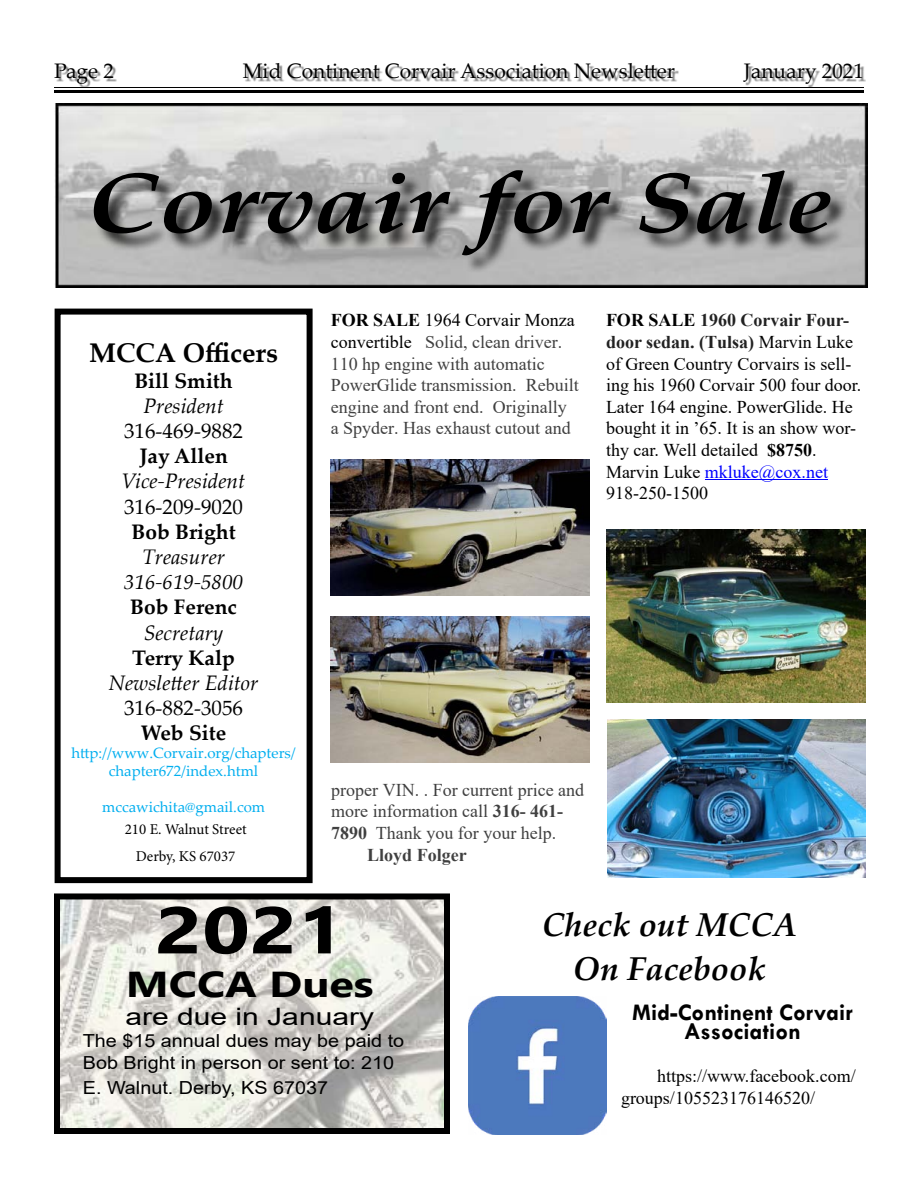
<style>
.page{position:relative;width:918px;height:1188px;background:#fff}
.page>*{position:absolute;margin:0;border:0;box-sizing:border-box;transform-origin:0 0}
.t1{font:italic 700 84px "Palatino Linotype";color:#000;scale:1.25 1}
.t2{font:700 66px "Gadugi";color:#000;scale:1.25 1}
.t3{font:700 36px "Gadugi";color:#000;scale:1.25 1}
.t4{font:italic 700 33px/43.2px "Palatino Linotype";color:#000;text-align:center}
.t5{font:700 27px "Palatino Linotype";color:#000}
.t6{font:700 24px/18.8px "Tw Cen";color:#000;text-align:center}
.t7{font:24px "Arial";color:#000;scale:1.25 1}
.t8{font:21px "Palatino Linotype";color:#000}
.t9{font:italic 21px/25.2px "Palatino Linotype";color:#000;text-align:center}
.t10{font:700 21px "Palatino Linotype";color:#000}
.t11{font:18px/21.6px "Times New Roman";color:#000}
.t12{font:18px/21.6px "Times New Roman";color:#404040}
.t13{font:18px/21.6px "Arial";color:#000;scale:1.1 1}
.t14{font:700 18px "Times New Roman";color:#404040}
.t15{font:15px/18px "Palatino Linotype";color:#00aeef;text-align:center}
.t16{font:15px/27px "Minion Pro";color:#000;text-align:center}
.s1{font-weight:700;color:#000}
.s2{color:#000}
.s3{font-weight:700}
.s4{font-weight:700;color:#222}
.s5{color:#00f}
</style>
<div class="page">
<div style="left:245px;top:66px;width:434px;height:16px;background:#000;opacity:.5"></div>
<div style="left:57px;top:66px;width:60px;height:22px;background:#000;opacity:.5"></div>
<hr style="left:54px;top:87px;width:810px;height:1px;background:#000">
<hr style="left:54px;top:90px;width:810px;height:3px;background:#000">
<div style="left:746px;top:66px;width:120px;height:22px;background:#000;opacity:.5"></div>
<img style="left:55px;top:103px;width:813px;height:185px">
<div style="left:55px;top:309px;width:258px;height:574px;border:6px solid #000"></div>
<div style="left:96px;top:172px;width:753px;height:102px;background:#000;opacity:.75"></div>
<hr style="left:705px;top:479px;width:123px;height:1px;background:#00f">
<img style="left:606px;top:530px;width:259px;height:173px">
<img style="left:607px;top:719px;width:258px;height:158px">
<img style="left:331px;top:616px;width:258px;height:147px">
<img style="left:331px;top:459px;width:258px;height:137px">
<img style="left:61px;top:900px;width:382px;height:227px">
<div style="left:54px;top:893px;width:396px;height:241px;border:6px solid #000"></div>
<img style="left:468px;top:996px;width:139px;height:139px">
<p class="t8" style="left:54px;top:56px;width:61px">Page 2</p>
<p class="t8" style="left:243px;top:56px;width:434px">Mid Continent Corvair Association Newsletter</p>
<p class="t8" style="left:744px;top:56px;width:122px">January 2021</p>
<h1 class="t1" style="left:87px;top:143px;width:598px">Corvair for Sale</h1>
<h3 class="t5" style="left:89px;top:334px;width:191px">MCCA Officers</h3>
<p class="t10" style="left:134px;top:366px;width:100px">Bill Smith</p>
<p class="t9" style="left:143px;top:392px;width:82px">President</p>
<p class="t8" style="left:124px;top:416px;width:120px">316-469-9882</p>
<p class="t10" style="left:139px;top:441px;width:90px">Jay Allen</p>
<p class="t9" style="left:122px;top:468px;width:125px">Vice-President</p>
<p class="t8" style="left:124px;top:492px;width:120px">316-209-9020</p>
<p class="t10" style="left:132px;top:517px;width:106px">Bob Bright</p>
<p class="t9" style="left:124px;top:543px;width:120px">Treasurer<br>316-619-5800</p>
<p class="t10" style="left:130px;top:592px;width:108px">Bob Ferenc</p>
<p class="t9" style="left:144px;top:619px;width:81px">Secretary</p>
<p class="t10" style="left:132px;top:643px;width:104px">Terry Kalp</p>
<p class="t9" style="left:109px;top:669px;width:151px">Newsletter Editor</p>
<p class="t8" style="left:124px;top:693px;width:120px">316-882-3056</p>
<p class="t10" style="left:141px;top:718px;width:87px">Web Site</p>
<p class="t15" style="left:71px;top:744px;width:226px">http://www.Corvair.org/chapters/ chapter672/index.html</p>
<p class="t15" style="left:102px;top:798px;width:164px">mccawichita@gmail.com</p>
<p class="t16" style="left:125px;top:815px;width:123px">210 E. Walnut Street<br>Derby, KS 67037</p>
<p class="t12" style="left:331px;top:309px;width:250px"><span class="s1">FOR SALE</span> <span class="s2">1964 Corvair Monza convertible</span> Solid, clean driver.<br>110 hp engine with automatic<br>PowerGlide transmission. Rebuilt engine and front end. Originally a Spyder. Has exhaust cutout and</p>
<p class="t11" style="left:606px;top:309px;width:257px"><span class="s3">FOR SALE</span> <span class="s4">1960 Corvair Four&shy;door sedan. (Tulsa)</span> Marvin Luke of Green Country Corvairs is sell&shy;ing his 1960 Corvair 500 four door.<br>Later 164 engine. PowerGlide. He bought it in ’65. It is an show wor&shy;thy car. Well detailed <span class="s3">$8750</span>.<br>Marvin Luke <span class="s5">mkluke@cox.net<br></span>918-250-1500</p>
<p class="t12" style="left:331px;top:778px;width:254px">proper VIN. . For current price and</p>
<p class="t12" style="left:331px;top:800px;width:233px">more information call <span class="s3">316- 461-</span></p>
<p class="t12" style="left:331px;top:822px;width:227px"><span class="s3">7890</span> Thank you for your help.</p>
<p class="t14" style="left:367px;top:842px;width:101px">Lloyd Folger</p>
<h2 class="t2" style="left:155px;top:890px;width:153px">2021</h2>
<h3 class="t3" style="left:126px;top:962px;width:200px">MCCA Dues</h3>
<h3 class="t7" style="left:126px;top:1000px;width:200px">are due in January</h3>
<p class="t13" style="left:83px;top:1030px;width:294px">The $15 annual dues may be paid to<br>Bob Bright in person or sent to: 210</p>
<p class="t13" style="left:83px;top:1077px;width:225px">E. Walnut. Derby, KS 67037</p>
<h3 class="t4" style="left:542px;top:902px;width:256px">Check out MCCA<br>On Facebook</h3>
<h3 class="t6" style="left:632px;top:1002px;width:222px">Mid-Continent Corvair<br>Association</h3>
<p class="t11" style="left:621px;top:1065px;width:236px;text-indent:36px">https://www.facebook.com/ groups/105523176146520/</p>
</div>
